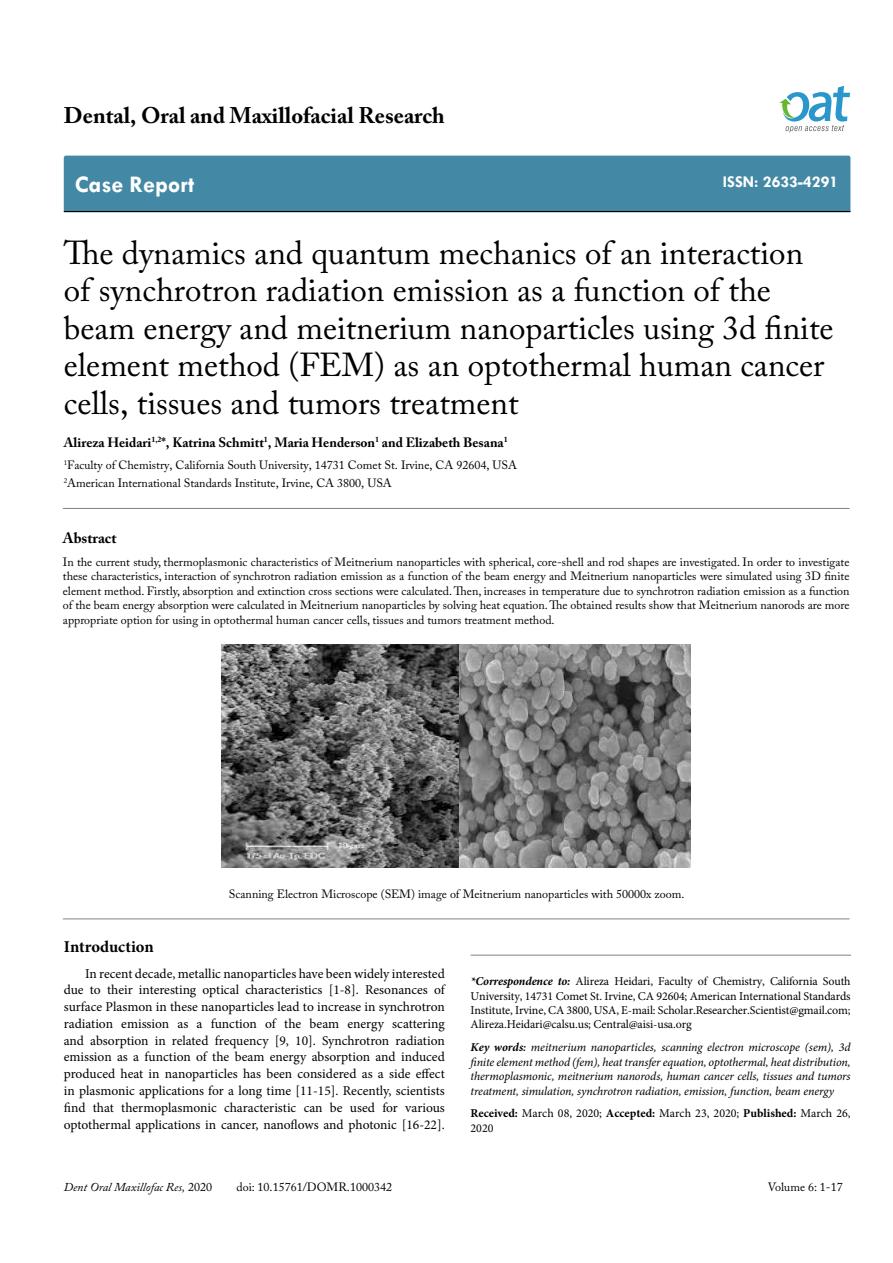
<style>
.page{position:relative;width:893px;height:1263px;background:#fff}
.page>*{position:absolute;margin:0;border:0;box-sizing:border-box;transform-origin:0 0}
.t1{font:33px/37.5px "Adobe Caslon Pro";color:#000}
.t2{font:700 24px "Tw Cen";color:#fff}
.t3{font:700 22.5px "Adobe Caslon Pro";color:#000}
.t4{font:700 16.5px "Tw Cen";color:#fff}
.t5{font:700 16.5px "Minion Pro";letter-spacing:-.005em;color:#000}
.t6{font:700 15px "Adobe Caslon Pro";color:#000}
.t7{font:13.5px/16.8px "Minion Pro";letter-spacing:-.005em;color:#000;text-align:justify}
.t8{font:700 13.5px "Adobe Caslon Pro";color:#000}
.t9{font:12px/14.4px "Adobe Caslon Pro";color:#000}
.t10{font:12px/14.4px "Minion Pro";letter-spacing:-.01em;color:#000;text-align:justify}
.t11{font:italic 12px/14.4px "Minion Pro";letter-spacing:-.01em;color:#000;text-align:justify}
.t12{font:italic 12px "Adobe Caslon Pro";color:#000}
.s1{font-weight:700;font-style:italic}
.s2{font-weight:700}
.s3{font-weight:600}
.s4{font-style:normal}
</style>
<div class="page">
<div style="left:64px;top:156px;width:786px;height:55px;background:#4389a5"></div>
<hr style="left:64px;top:211px;width:786px;height:1px;background:#000">
<svg style="left:779px;top:86px;width:71px;height:47px"></svg>
<hr style="left:471px;top:955px;width:380px;height:1px;background:#808285">
<hr style="left:63px;top:508px;width:786px;height:1px;background:#808285">
<hr style="left:63px;top:919px;width:786px;height:1px;background:#808285">
<img style="left:222px;top:645px;width:468px;height:222px">
<h3 class="t3" style="left:64px;top:102px;width:382px">Dental, Oral and Maxillofacial Research</h3>
<h2 class="t2" style="left:75px;top:170px;width:121px">Case Report</h2>
<h3 class="t4" style="left:723px;top:172px;width:117px">ISSN: 2633-4291</h3>
<p class="t1" style="left:64px;top:234px;width:771px">The dynamics and quantum mechanics of an interaction of synchrotron radiation emission as a function of the beam energy and meitnerium nanoparticles using 3d finite element method (FEM) as an optothermal human cancer cells, tissues and tumors treatment</p>
<p class="t8" style="left:64px;top:434px;width:445px">Alireza Heidari<sup>1,2</sup>*, Katrina Schmitt<sup>1</sup>, Maria Henderson<sup>1</sup> and Elizabeth Besana<sup>1</sup></p>
<p class="t9" style="left:64px;top:456px;width:455px;line-height:18px"><sup>1</sup>Faculty of Chemistry, California South University, 14731 Comet St. Irvine, CA 92604, USA<br><sup>2</sup>American International Standards Institute, Irvine, CA 3800, USA</p>
<p class="t6" style="left:63px;top:529px;width:55px">Abstract</p>
<p class="t9" style="left:63px;top:554px;width:788px;text-align:justify">In the current study, thermoplasmonic characteristics of Meitnerium nanoparticles with spherical, core-shell and rod shapes are investigated. In order to investigate these characteristics, interaction of synchrotron radiation emission as a function of the beam energy and Meitnerium nanoparticles were simulated using 3D finite element method. Firstly, absorption and extinction cross sections were calculated. Then, increases in temperature due to synchrotron radiation emission as a function of the beam energy absorption were calculated in Meitnerium nanoparticles by solving heat equation. The obtained results show that Meitnerium nanorods are more appropriate option for using in optothermal human cancer cells, tissues and tumors treatment method.</p>
<p class="t9" style="left:229px;top:886px;width:457px">Scanning Electron Microscope (SEM) image of Meitnerium nanoparticles with 50000x zoom.</p>
<h3 class="t5" style="left:64px;top:935px;width:91px">Introduction</h3>
<p class="t7" style="left:64px;top:965px;width:383px;text-indent:21px">In recent decade, metallic nanoparticles have been widely interested due to their interesting optical characteristics [1-8]. Resonances of surface Plasmon in these nanoparticles lead to increase in synchrotron radiation emission as a function of the beam energy scattering and absorption in related frequency [9, 10]. Synchrotron radiation emission as a function of the beam energy absorption and induced produced heat in nanoparticles has been considered as a side effect in plasmonic applications for a long time [11-15]. Recently, scientists find that thermoplasmonic characteristic can be used for various optothermal applications in cancer, nanoflows and photonic [16-22].</p>
<p class="t10" style="left:471px;top:974px;width:382px"><span class="s1">*Correspondence to:</span> Alireza Heidari, Faculty of Chemistry, California South University, 14731 Comet St. Irvine, CA 92604; American International Standards Institute, Irvine, CA 3800, USA, E-mail: Scholar.Researcher.Scientist@gmail.com; Alireza.Heidari@calsu.us; Central@aisi-usa.org</p>
<p class="t11" style="left:471px;top:1040px;width:382px"><span class="s2">Key words</span><span class="s3">:</span> meitnerium nanoparticles, scanning electron microscope (sem), 3d finite element method (fem), heat transfer equation, optothermal, heat distribution, thermoplasmonic, meitnerium nanorods, human cancer cells, tissues and tumors treatment, simulation, synchrotron radiation, emission, function, beam energy</p>
<p class="t10" style="left:471px;top:1106px;width:382px"><span class="s2">Received:</span> March 08, 2020; <span class="s2">Accepted:</span> March 23, 2020; <span class="s2">Published:</span> March 26,<br>2020</p>
<p class="t12" style="left:64px;top:1180px;width:150px">Dent Oral Maxillofac Res, <span class="s4">2020</span></p>
<p class="t9" style="left:236px;top:1180px;width:157px">doi: 10.15761/DOMR.1000342</p>
<p class="t9" style="left:768px;top:1180px;width:77px">Volume 6: 1-17</p>
</div>
